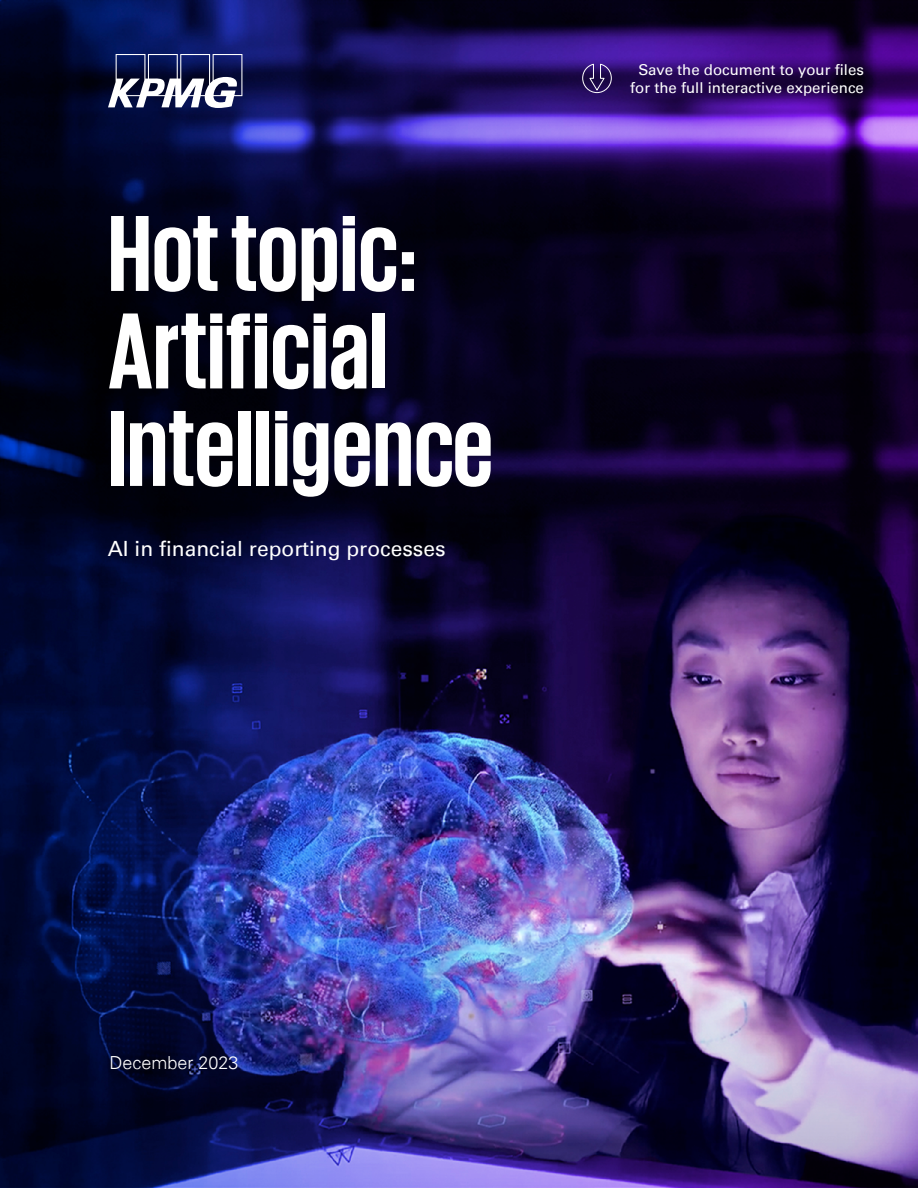
<style>
.page{position:relative;width:918px;height:1188px;background:#fff}
.page>*{position:absolute;margin:0;border:0;box-sizing:border-box;transform-origin:0 0}
.t1{font:700 110.55px/97.5px "KPMG";color:#fff}
.t2{font:21px "Univers 55 Roman";color:#fff}
.t3{font:300 18px "Univers 45";color:#fff}
.t4{font:15px/18px "Univers 55 Roman";color:#fff;text-align:center}
</style>
<div class="page">
<img style="left:0;top:0;width:918px;height:1188px">
<svg style="left:108px;top:54px;width:134px;height:54px"></svg>
<svg style="left:582px;top:63px;width:30px;height:30px"></svg>
<h1 class="t1" style="left:108px;top:201px;width:387px">Hot topic:<br>Artificial<br>Intelligence</h1>
<h2 class="t2" style="left:108px;top:536px;width:339px">AI in financial reporting processes</h2>
<p class="t4" style="left:630px;top:61px;width:235px">Save the document to your files for the full interactive experience</p>
<p class="t3" style="left:109px;top:1052px;width:131px">December 2023</p>
</div>
